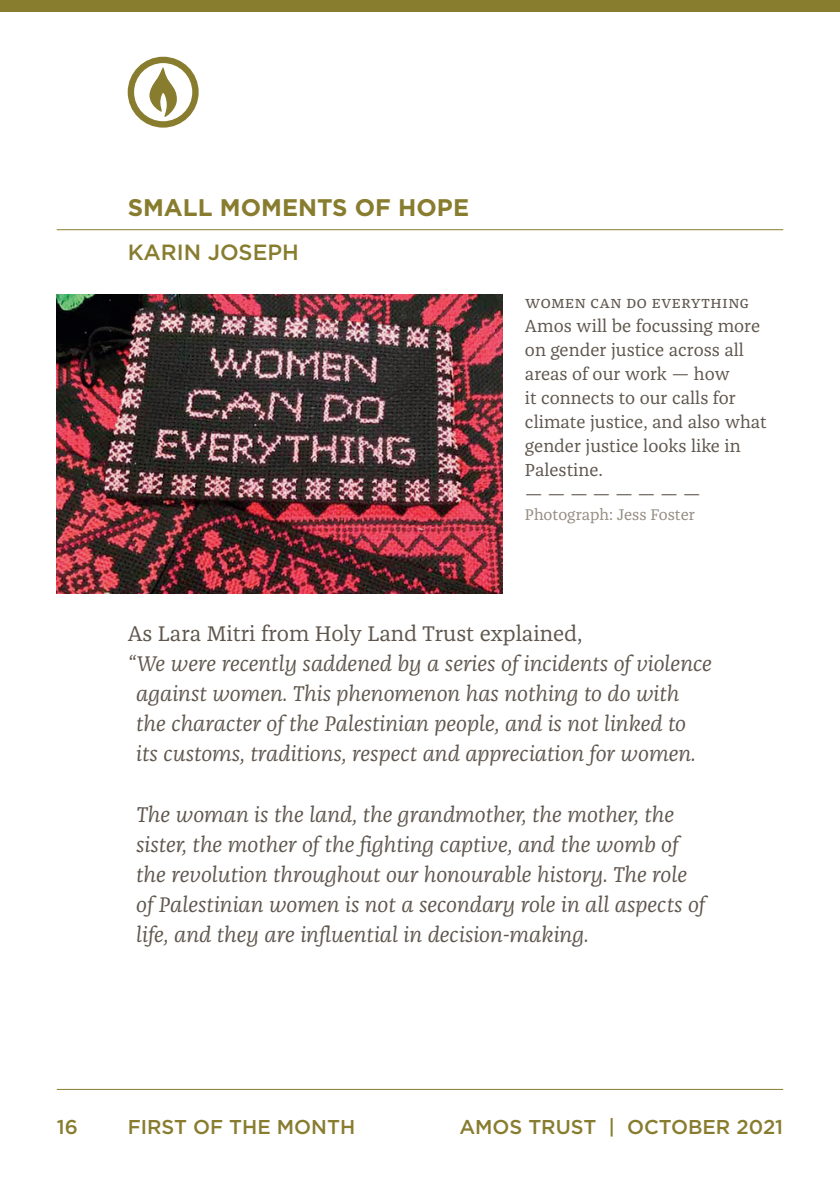
<style>
.page{position:relative;width:840px;height:1191px;background:#fff}
.page>*{position:absolute;margin:0;border:0;box-sizing:border-box;transform-origin:0 0}
.t1{font:700 24px "Gotham";color:#887c2f}
.t2{font:italic 22px/30px "Franziska OT";color:#5f574e}
.t3{font:22px "Franziska OT";color:#5f574e}
.t4{font:500 22px "Gotham";color:#887c2f}
.t5{font:500 20px "Gotham";color:#887c2f}
.t6{font:18px/24px "Franziska OT";color:#5f574e}
.t7{font:17px "Franziska OT";color:#5f574e}
.t8{font:16px "Franziska OT";letter-spacing:-.005em;color:#938c81}
</style>
<div class="page">
<svg style="left:128px;top:57px;width:70px;height:71px"></svg>
<hr style="left:57px;top:229px;width:725px;height:1px;background:#887c2f">
<div style="left:0;top:0;width:839px;height:11px;background:#887c2f"></div>
<hr style="left:57px;top:1089px;width:725px;height:1px;background:#887c2f">
<img style="left:57px;top:295px;width:445px;height:298px">
<p class="t1" style="left:128px;top:191px;width:343px">SMALL MOMENTS OF HOPE</p>
<p class="t4" style="left:128px;top:238px;width:173px">KARIN JOSEPH</p>
<p class="t7" style="left:524px;top:293px;width:226px">women can do everything</p>
<p class="t6" style="left:524px;top:315px;width:243px">Amos will be focussing more on gender justice across all areas of our work — how<br>it connects to our calls for climate justice, and also what gender justice looks like in<br>Palestine.</p>
<p class="t6" style="left:524px;top:482px;width:177px">— — — — — — — —</p>
<p class="t8" style="left:524px;top:506px;width:171px">Photograph: Jess Foster</p>
<p class="t3" style="left:128px;top:621px;width:456px">As Lara Mitri from Holy Land Trust explained,</p>
<p class="t2" style="left:136px;top:649px;width:577px;text-indent:-9px">“We were recently saddened by a series of incidents of violence against women. This phenomenon has nothing to do with the character of the Palestinian people, and is not linked to its customs, traditions, respect and appreciation for women.</p>
<p class="t2" style="left:136px;top:799px;width:570px">The woman is the land, the grandmother, the mother, the sister, the mother of the fighting captive, and the womb of the revolution throughout our honourable history. The role of Palestinian women is not a secondary role in all aspects of life, and they are influential in decision-making.</p>
<p class="t5" style="left:57px;top:1114px;width:23px">16</p>
<p class="t5" style="left:128px;top:1114px;width:229px">FIRST OF THE MONTH</p>
<p class="t5" style="left:459px;top:1114px;width:325px">AMOS TRUST | OCTOBER 2021</p>
</div>
